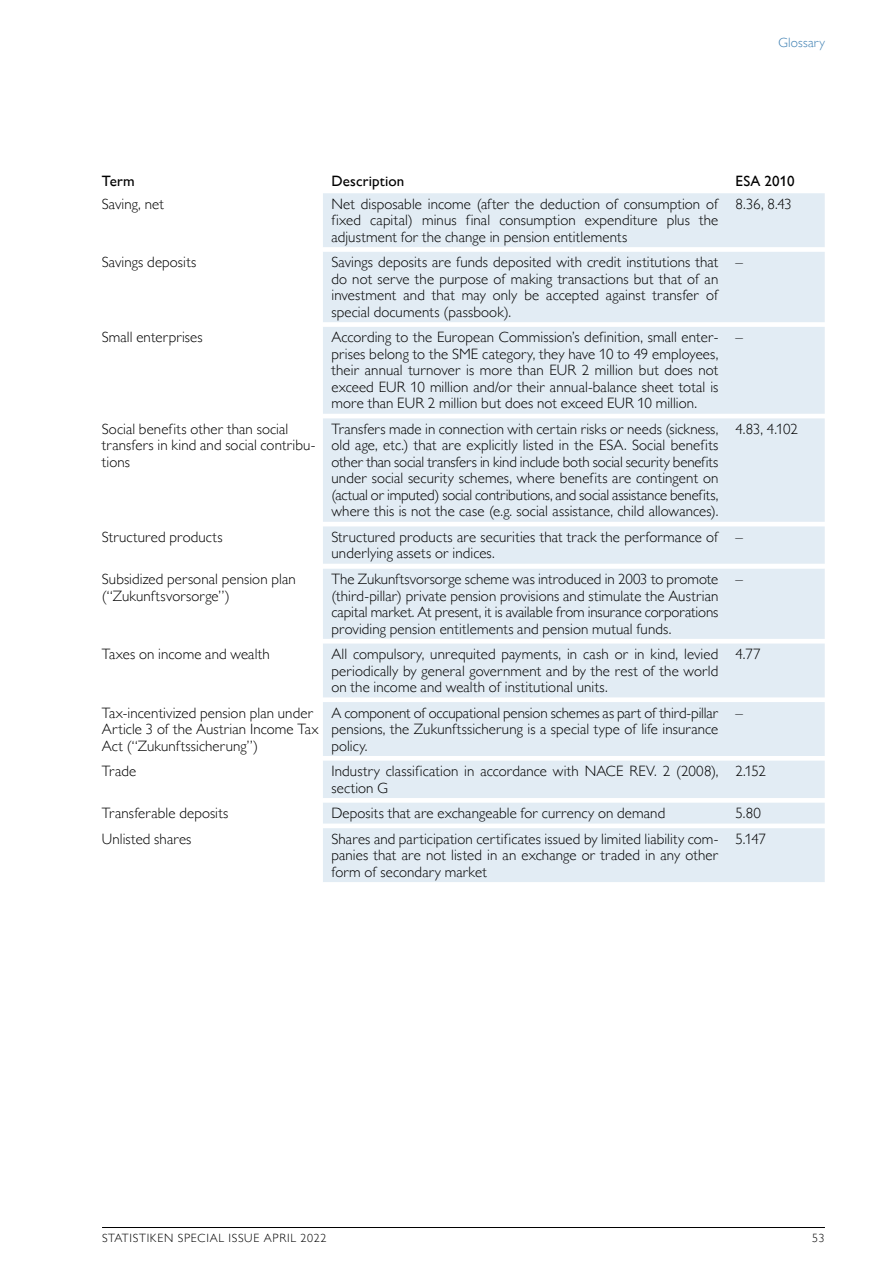
<style>
.page{position:relative;width:893px;height:1263px;background:#fff}
.page>*{position:absolute;margin:0;border:0;box-sizing:border-box;transform-origin:0 0}
.t1{font:300 15px/16.5px "Gill Sans MT Pro";letter-spacing:.005em;color:#000;text-align:justify}
.t2{font:500 15px "Gill Sans MT Pro";letter-spacing:.01em;color:#000}
.t3{font:300 13.5px "Gill Sans MT Pro";letter-spacing:.015em;color:#4081b3}
.t4{font:300 12px "Gill Sans MT Pro";letter-spacing:.06em;color:#000}
</style>
<div class="page">
<hr style="left:102px;top:1227px;width:723px;height:1px;background:#000">
<div style="left:323px;top:193px;width:502px;height:689px;background:#e2ecf4"></div>
<svg style="left:323px;top:564px;width:502px;height:4px"></svg>
<p class="t3" style="left:779px;top:35px;width:48px">Glossary</p>
<p class="t2" style="left:102px;top:172px;width:34px">Term</p>
<p class="t2" style="left:331px;top:172px;width:74px">Description</p>
<p class="t2" style="left:735px;top:172px;width:61px">ESA 2010</p>
<p class="t1" style="left:102px;top:195px;width:64px">Saving, net</p>
<p class="t1" style="left:331px;top:195px;width:388px">Net disposable income (after the deduction of consumption of fixed capital) minus final consumption expenditure plus the adjustment for the change in pension entitlements</p>
<p class="t1" style="left:735px;top:195px;width:58px">8.36, 8.43</p>
<p class="t1" style="left:102px;top:254px;width:96px">Savings deposits</p>
<p class="t1" style="left:331px;top:254px;width:388px">Savings deposits are funds deposited with credit institutions that do not serve the purpose of making transactions but that of an investment and that may only be accepted against transfer of special documents (passbook).</p>
<p class="t1" style="left:735px;top:254px;width:9px">–</p>
<p class="t1" style="left:102px;top:329px;width:102px">Small enterprises</p>
<p class="t1" style="left:331px;top:329px;width:388px">According to the European Commission’s definition, small enter&shy;prises belong to the SME category, they have 10 to 49 employees, their annual turnover is more than EUR 2 million but does not exceed EUR 10 million and/or their annual-balance sheet total is more than EUR 2 million but does not exceed EUR 10 million.</p>
<p class="t1" style="left:735px;top:329px;width:9px">–</p>
<p class="t1" style="left:102px;top:420px;width:215px;text-align:left">Social benefits other than social transfers in kind and social contribu&shy;tions</p>
<p class="t1" style="left:331px;top:420px;width:388px">Transfers made in connection with certain risks or needs (sickness, old age, etc.) that are explicitly listed in the ESA. Social benefits other than social transfers in kind include both social security benefits under social security schemes, where benefits are contingent on (actual or imputed) social contributions, and social assistance benefits, where this is not the case (e.g. social assistance, child allowances).</p>
<p class="t1" style="left:735px;top:420px;width:64px">4.83, 4.102</p>
<p class="t1" style="left:102px;top:528px;width:122px">Structured products</p>
<p class="t1" style="left:331px;top:528px;width:388px">Structured products are securities that track the performance of underlying assets or indices.</p>
<p class="t1" style="left:735px;top:528px;width:9px">–</p>
<p class="t1" style="left:102px;top:570px;width:195px">Subsidized personal pension plan (“Zukunftsvorsorge”)</p>
<p class="t1" style="left:331px;top:570px;width:388px">The Zukunftsvorsorge scheme was introduced in 2003 to promote (third-pillar) private pension provisions and stimulate the Austrian capital market. At present, it is available from insurance corporations providing pension entitlements and pension mutual funds.</p>
<p class="t1" style="left:735px;top:570px;width:9px">–</p>
<p class="t1" style="left:102px;top:645px;width:169px">Taxes on income and wealth</p>
<p class="t1" style="left:331px;top:645px;width:388px">All compulsory, unrequited payments, in cash or in kind, levied periodically by general government and by the rest of the world on the income and wealth of institutional units.</p>
<p class="t1" style="left:735px;top:645px;width:27px">4.77</p>
<p class="t1" style="left:102px;top:704px;width:218px;text-align:left">Tax-incentivized pension plan under<br>Article 3 of the Austrian Income Tax<br>Act (“Zukunftssicherung”)</p>
<p class="t1" style="left:331px;top:704px;width:388px">A component of occupational pension schemes as part of third-pillar pensions, the Zukunftssicherung is a special type of life insurance policy.</p>
<p class="t1" style="left:735px;top:704px;width:9px">–</p>
<p class="t1" style="left:102px;top:763px;width:36px">Trade</p>
<p class="t1" style="left:331px;top:763px;width:388px">Industry classification in accordance with NACE REV. 2 (2008), section G</p>
<p class="t1" style="left:735px;top:763px;width:32px">2.152</p>
<p class="t1" style="left:102px;top:805px;width:128px">Transferable deposits</p>
<p class="t1" style="left:331px;top:805px;width:335px">Deposits that are exchangeable for currency on demand</p>
<p class="t1" style="left:735px;top:805px;width:27px">5.80</p>
<p class="t1" style="left:102px;top:830px;width:91px">Unlisted shares</p>
<p class="t1" style="left:331px;top:830px;width:388px">Shares and participation certificates issued by limited liability com&shy;panies that are not listed in an exchange or traded in any other form of secondary market</p>
<p class="t1" style="left:735px;top:830px;width:32px">5.147</p>
<p class="t4" style="left:102px;top:1231px;width:226px">STATISTIKEN SPECIAL ISSUE APRIL 2022</p>
<p class="t4" style="left:812px;top:1231px;width:14px">53</p>
</div>
